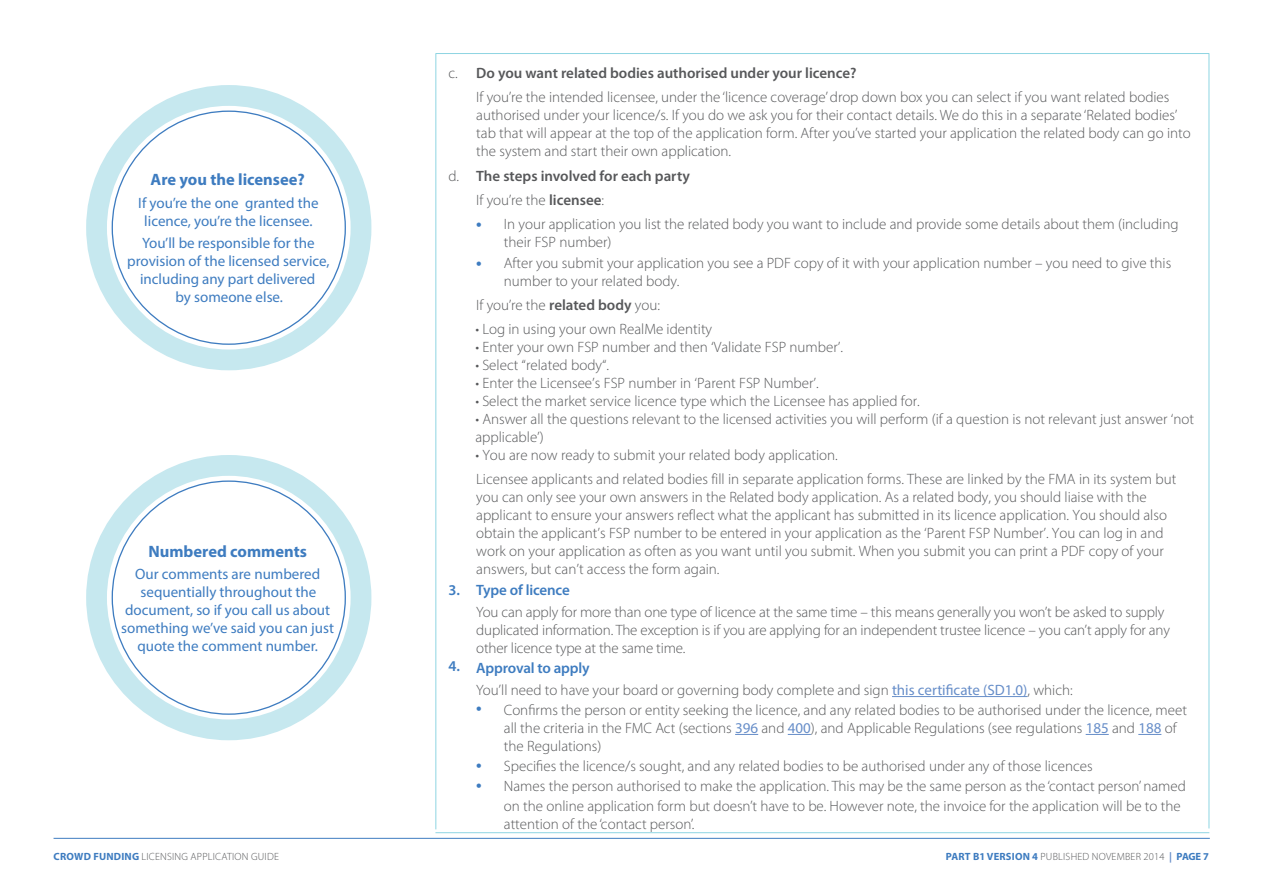
<style>
.page{position:relative;width:1263px;height:893px;background:#fff}
.page>*{position:absolute;margin:0;border:0;box-sizing:border-box;transform-origin:0 0}
.Bubble_Head_final{font:700 16.5px "Myriad Pro";color:#3e7cc0}
.intented_body{font:300 15px/18px "Myriad Pro";color:#57585a}
.Bubble_body_final{font:15px/18px "Myriad Pro";color:#3e7cc0;text-align:center}
.t1{font:600 15px "Myriad Pro";color:#57585a}
.t2{font:600 15px "Myriad Pro";letter-spacing:-.01em;color:#3e7cc0}
.t3{font:300 10.5px "Myriad Pro";letter-spacing:.02em;color:#57585a}
.s1{font-weight:300}
.s2{font-weight:600}
.s3{font-weight:700;font-size:16.5px;color:#3e7cc0}
.s4{font-weight:400;color:#678ec9}
.s5{font-weight:700;color:#3e7cc0}
.s6{font-weight:700;color:#678ec9}
</style>
<div class="page">
<hr style="left:54px;top:838px;width:1156px;height:1px;background:#3e7cc0">
<hr style="left:435px;top:53px;width:774px;height:1px;background:#8ed5e2">
<hr style="left:435px;top:54px;width:1px;height:775px;background:#8ed5e2">
<hr style="left:1208px;top:54px;width:1px;height:774px;background:#8ed5e2">
<hr style="left:435px;top:832px;width:774px;height:1px;background:#8ed5e2">
<hr style="left:892px;top:696px;width:135px;height:1px;background:#678ec9">
<svg style="left:735px;top:734px;width:23px;height:1px"></svg>
<svg style="left:788px;top:734px;width:23px;height:1px"></svg>
<svg style="left:1086px;top:734px;width:23px;height:1px"></svg>
<svg style="left:1138px;top:734px;width:23px;height:1px"></svg>
<div style="left:86px;top:85px;width:285px;height:285px;background:#c6e8ef;border-radius:50%"></div>
<div style="left:107px;top:106px;width:244px;height:243px;background:#fff;border-radius:50%"></div>
<div style="left:86px;top:455px;width:285px;height:285px;background:#c6e8ef;border-radius:50%"></div>
<div style="left:107px;top:476px;width:244px;height:243px;background:#fff;border-radius:50%"></div>
<p class="Bubble_Head_final" style="left:151px;top:169px;width:156px">Are you the licensee?</p>
<p class="Bubble_body_final" style="left:138px;top:193px;width:182px">If you’re the one granted the licence, you’re the licensee.</p>
<p class="Bubble_body_final" style="left:127px;top:234px;width:204px">You’ll be responsible for the provision of the licensed service, including any part delivered<br>by someone else.</p>
<p class="Bubble_Head_final" style="left:148px;top:540px;width:160px">Numbered comments</p>
<p class="Bubble_body_final" style="left:121px;top:565px;width:214px">Our comments are numbered sequentially throughout the document, so if you call us about something we’ve said you can just quote the comment number.</p>
<p class="t1" style="left:449px;top:65px;width:410px"><span class="s1">c.</span> Do you want related bodies authorised under your licence?</p>
<p class="intented_body" style="left:476px;top:88px;width:716px">If you’re the intended licensee, under the ‘licence coverage’ drop down box you can select if you want related bodies authorised under your licence/s. If you do we ask you for their contact details. We do this in a separate ‘Related bodies’ tab that will appear at the top of the application form. After you’ve started your application the related body can go into the system and start their own application.</p>
<p class="t1" style="left:449px;top:167px;width:243px"><span class="s1">d.</span> The steps involved for each party</p>
<p class="intented_body" style="left:476px;top:191px;width:129px">If you’re the <span class="s2">licensee</span>:</p>
<p class="intented_body" style="left:504px;top:215px;width:676px;text-indent:-28px"><span class="s3">•</span> In your application you list the related body you want to include and provide some details about them (including their FSP number)</p>
<p class="intented_body" style="left:504px;top:253px;width:669px;text-indent:-28px"><span class="s3">•</span> After you submit your application you see a PDF copy of it with your application number – you need to give this number to your related body.</p>
<p class="intented_body" style="left:476px;top:296px;width:185px">If you’re the <span class="s2">related body</span> you:</p>
<p class="intented_body" style="left:475px;top:320px;width:238px">• Log in using your own RealMe identity</p>
<p class="intented_body" style="left:475px;top:338px;width:369px">• Enter your own FSP number and then ‘Validate FSP number’.</p>
<p class="intented_body" style="left:475px;top:356px;width:135px">• Select “related body“.</p>
<p class="intented_body" style="left:475px;top:374px;width:345px">• Enter the Licensee’s FSP number in ‘Parent FSP Number’.</p>
<p class="intented_body" style="left:475px;top:392px;width:446px">• Select the market service licence type which the Licensee has applied for.</p>
<p class="intented_body" style="left:475px;top:410px;width:720px">• Answer all the questions relevant to the licensed activities you will perform (if a question is not relevant just answer ‘not applicable’)</p>
<p class="intented_body" style="left:475px;top:446px;width:364px">• You are now ready to submit your related body application.</p>
<p class="intented_body" style="left:476px;top:470px;width:701px">Licensee applicants and related bodies fill in separate application forms. These are linked by the FMA in its system but you can only see your own answers in the Related body application. As a related body, you should liaise with the applicant to ensure your answers reflect what the applicant has submitted in its licence application. You should also obtain the applicant’s FSP number to be entered in your application as the ‘Parent FSP Number’. You can log in and work on your application as often as you want until you submit. When you submit you can print a PDF copy of your answers, but can’t access the form again.</p>
<p class="t2" style="left:449px;top:582px;width:123px">3. Type of licence</p>
<p class="intented_body" style="left:476px;top:603px;width:695px">You can apply for more than one type of licence at the same time – this means generally you won’t be asked to supply duplicated information. The exception is if you are applying for an independent trustee licence – you can’t apply for any other licence type at the same time.</p>
<p class="t2" style="left:449px;top:659px;width:143px">4. Approval to apply</p>
<p class="intented_body" style="left:476px;top:681px;width:598px">You’ll need to have your board or governing body complete and sign <span class="s4">this certificate (SD1.0)</span>, which:</p>
<p class="intented_body" style="left:504px;top:701px;width:685px;text-indent:-28px"><span class="s3">•</span> Confirms the person or entity seeking the licence, and any related bodies to be authorised under the licence, meet all the criteria in the FMC Act (sections <span class="s4">396</span> and <span class="s4">400</span>), and Applicable Regulations (see regulations <span class="s4">185</span> and <span class="s4">188</span> of the Regulations)</p>
<p class="intented_body" style="left:476px;top:757px;width:618px"><span class="s3">•</span> Specifies the licence/s sought, and any related bodies to be authorised under any of those licences</p>
<p class="intented_body" style="left:504px;top:776px;width:684px;line-height:19.5px;text-indent:-28px"><span class="s3">•</span> Names the person authorised to make the application. This may be the same person as the ‘contact person’ named on the online application form but doesn’t have to be. However note, the invoice for the application will be to the</p>
<p class="intented_body" style="left:504px;top:814px;width:192px">attention of the ‘contact person’.</p>
<p class="t3" style="left:54px;top:850px;width:227px"><span class="s5">CROWD FUNDING</span> LICENSING APPLICATION GUIDE</p>
<p class="t3" style="left:946px;top:850px;width:265px"><span class="s5">PART B1 VERSION 4</span> PUBLISHED NOVEMBER 2014 <span class="s6">|</span> <span class="s5">PAGE 7</span></p>
</div>
